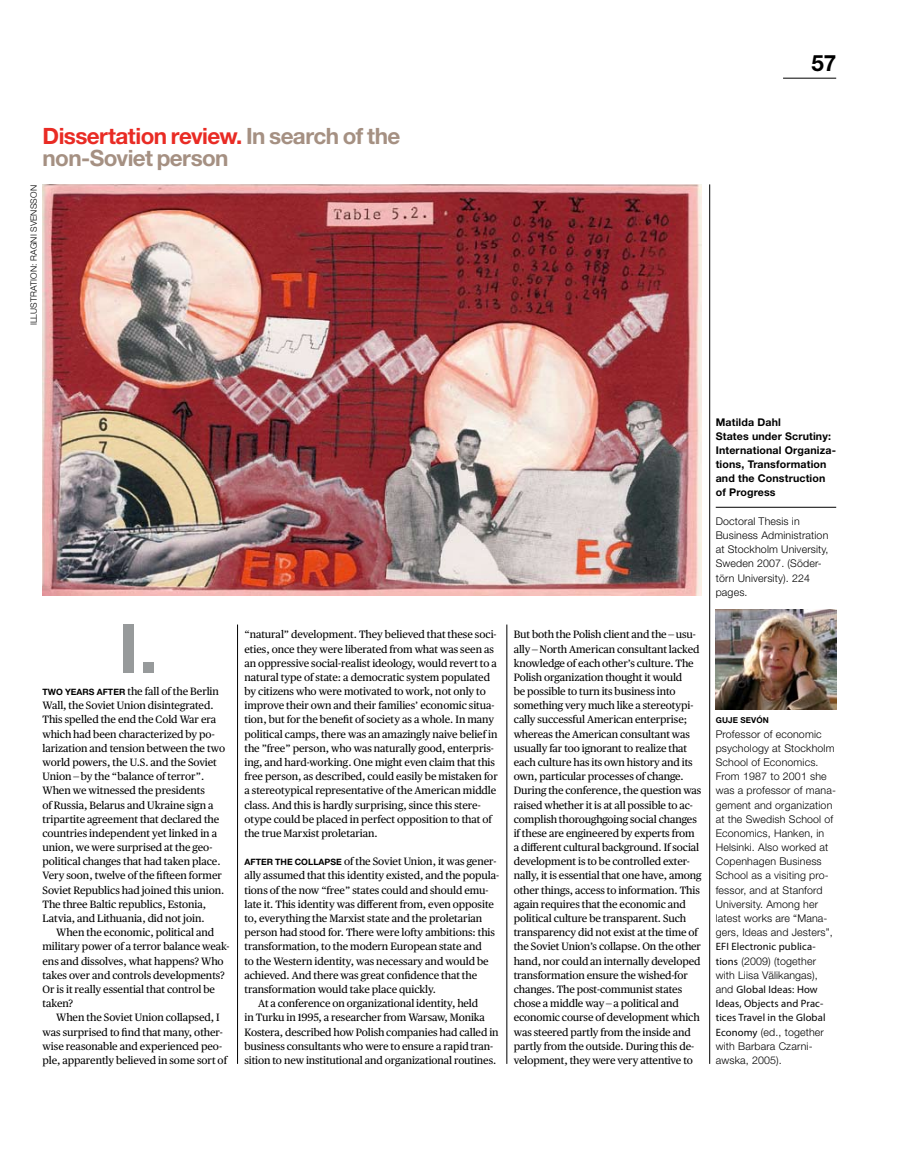
<style>
.page{position:relative;width:900px;height:1149px;background:#fff}
.page>*{position:absolute;margin:0;border:0;box-sizing:border-box;transform-origin:0 0}
.t1{font:700 68.25px "Helvetica Neue LT Std";color:#979a9b}
.t2{font:700 22.5px/22.5px "Helvetica Neue LT Std";letter-spacing:-.025em;color:#a59082}
.t3{font:700 22.5px "Helvetica Neue LT Std";color:#000}
.t4{font:10.62px/14.1px "Publico Text";letter-spacing:-.005em;color:#000}
.t5{font:300 10.62px/14.1px "Helvetica Neue LT Std";letter-spacing:.015em;color:#000}
.t6{font:700 10.62px/14.1px "Helvetica Neue LT Std";letter-spacing:.015em;color:#000}
.t7{font:10.62px/14.1px "Myriad Pro";letter-spacing:.01em;color:#000}
.t8{font:300 8.75px "Helvetica Neue LT Std";letter-spacing:.015em;color:#000}
.t9{font:700 8.12px "Helvetica Neue LT Std";letter-spacing:.015em;color:#000}
.s1{color:#e92b24}
.s2{font-family:"Helvetica Neue LT Std";font-weight:700;font-size:8.75px}
.s3{font-family:"Myriad Pro";font-weight:400}
.s4{font-family:"Helvetica Neue LT Std";font-weight:300}
</style>
<div class="page">
<hr style="left:709px;top:184px;width:1px;height:879px;background:#000">
<hr style="left:237px;top:624px;width:1px;height:439px;background:#000">
<hr style="left:507px;top:624px;width:1px;height:439px;background:#000">
<hr style="left:716px;top:507px;width:120px;height:1px;background:#000">
<img style="left:716px;top:609px;width:120px;height:100px">
<img style="left:43px;top:184px;width:659px;height:411px">
<hr style="left:783px;top:78px;width:53px;height:1px;background:#000">
<h2 class="t2" style="left:43px;top:124px;width:359px"><span class="s1">Dissertation review.</span> In search of the non-Soviet person</h2>
<p class="t8" style="left:28px;top:325px;width:142px;rotate:-90deg">Illustration: Ragni Svensson</p>
<h2 class="t3" style="left:811px;top:49px;width:26px">57</h2>
<h1 class="t1" style="left:119px;top:606px;width:41px">I.</h1>
<p class="t4" style="left:43px;top:684px;width:184px"><span class="s2">Two years aft er</span> the fall of the Berlin Wall, the Soviet Union disintegrated.<br>This spelled the end the Cold War era which had been characterized by po&shy;larization and tension between the two world powers, the U.S. and the Soviet Union—by the “balance of terror”.<br>When we witnessed the presidents<br>of Russia, Belarus and Ukraine sign a tripartite agreement that declared the countries independent yet linked in a union, we were surprised at the geo&shy;political changes that had taken place.<br>Very soon, twelve of the fifteen former Soviet Republics had joined this union.<br>The three Baltic republics, Estonia, Latvia, and Lithuania, did not join.</p>
<p class="t4" style="left:43px;top:925px;width:189px;text-indent:14px">When the economic, political and military power of a terror balance weak&shy;ens and dissolves, what happens? Who takes over and controls developments?<br>Or is it really essential that control be taken?</p>
<p class="t4" style="left:43px;top:1010px;width:186px;text-align:center">When the Soviet Union collapsed, I<br>was surprised to find that many, other&shy;wise reasonable and experienced peo&shy;ple, apparently believed in some sort of</p>
<p class="t4" style="left:244px;top:627px;width:255px">“natural” development. They believed that these soci&shy;eties, once they were liberated from what was seen as an oppressive social-realist ideology, would revert to a natural type of state: a democratic system populated by citizens who were motivated to work, not only to improve their own and their families’ economic situa&shy;tion, but for the benefit of society as a whole. In many political camps, there was an amazingly naive belief in the ”free” person, who was naturally good, enterpris&shy;ing, and hard-working. One might even claim that this free person, as described, could easily be mistaken for a stereotypical representative of the American middle class. And this is hardly surprising, since this stere&shy;otype could be placed in perfect opposition to that of the true Marxist proletarian.</p>
<p class="t4" style="left:244px;top:854px;width:253px"><span class="s2">Aft er t he collapse</span> of the Soviet Union, it was gener-</p>
<p class="t4" style="left:244px;top:868px;width:256px">ally assumed that this identity existed, and the popula-</p>
<p class="t4" style="left:244px;top:882px;width:245px">tions of the now “free” states could and should emu-</p>
<p class="t4" style="left:244px;top:896px;width:251px">late it. This identity was different from, even opposite</p>
<p class="t4" style="left:244px;top:911px;width:239px">to, everything the Marxist state and the proletarian</p>
<p class="t4" style="left:244px;top:925px;width:252px">person had stood for. There were lofty ambitions: this</p>
<p class="t4" style="left:244px;top:939px;width:239px">transformation, to the modern European state and</p>
<p class="t4" style="left:244px;top:953px;width:246px">to the Western identity, was necessary and would be</p>
<p class="t4" style="left:244px;top:967px;width:234px">achieved. And there was great confidence that the</p>
<p class="t4" style="left:244px;top:981px;width:193px">transformation would take place quickly.</p>
<p class="t4" style="left:258px;top:996px;width:221px">At a conference on organizational identity, held</p>
<p class="t4" style="left:244px;top:1010px;width:242px">in Turku in 1995, a researcher from Warsaw, Monika</p>
<p class="t4" style="left:244px;top:1024px;width:256px">Kostera, described how Polish companies had called in</p>
<p class="t4" style="left:244px;top:1038px;width:250px">business consultants who were to ensure a rapid tran-</p>
<p class="t4" style="left:244px;top:1052px;width:253px">sition to new institutional and organizational routines.</p>
<p class="t4" style="left:514px;top:627px;width:189px">But both the Polish client and the—usu&shy;ally—North American consultant lacked knowledge of each other’s culture. The Polish organization thought it would<br>be possible to turn its business into something very much like a stereotypi&shy;cally successful American enterprise; whereas the American consultant was usually far too ignorant to realize that each culture has its own history and its own, particular processes of change.<br>During the conference, the question was raised whether it is at all possible to ac&shy;complish thoroughgoing social changes if these are engineered by experts from a different cultural background. If social development is to be controlled exter&shy;nally, it is essential that one have, among other things, access to information. This again requires that the economic and political culture be transparent. Such transparency did not exist at the time of the Soviet Union’s collapse. On the other hand, nor could an internally developed transformation ensure the wished-for changes. The post-communist states chose a middle way—a political and economic course of development which was steered partly from the inside and partly from the outside. During this de&shy;velopment, they were very attentive to</p>
<p class="t6" style="left:716px;top:414px;width:122px">Matilda Dahl<br>States under Scrutiny:<br>International Organiza&shy;tions, Transformation and the Construction of Progress</p>
<p class="t5" style="left:716px;top:513px;width:114px">Doctoral Thesis in<br>Business Administration at Stockholm University,<br>Sweden 2007. (Söder&shy;törn University). 224 pages.</p>
<p class="t9" style="left:716px;top:715px;width:55px">Guje Sevón</p>
<p class="t5" style="left:716px;top:726px;width:122px">Professor of economic psychology at Stockholm<br>School of Economics.<br>From 1987 to 2001 she was a professor of mana&shy;gement and organization at the Swedish School of<br>Economics, Hanken, in<br>Helsinki. Also worked at<br>Copenhagen Business<br>School as a visiting pro&shy;fessor, and at Stanford<br>University. Among her latest works are “Mana&shy;gers, Ideas and Jesters”,</p>
<p class="t7" style="left:716px;top:939px;width:101px">EFI Electronic publica-</p>
<p class="t5" style="left:716px;top:953px;width:104px"><span class="s3">tions</span> (2009) (together with Liisa Välikangas),</p>
<p class="t7" style="left:716px;top:981px;width:111px"><span class="s4">and</span> Global Ideas: How<br>Ideas, Objects and Prac&shy;tices Travel in the Global</p>
<p class="t5" style="left:716px;top:1024px;width:110px"><span class="s3">Economy</span> (ed., together with Barbara Czarni&shy;awska, 2005).</p>
</div>
